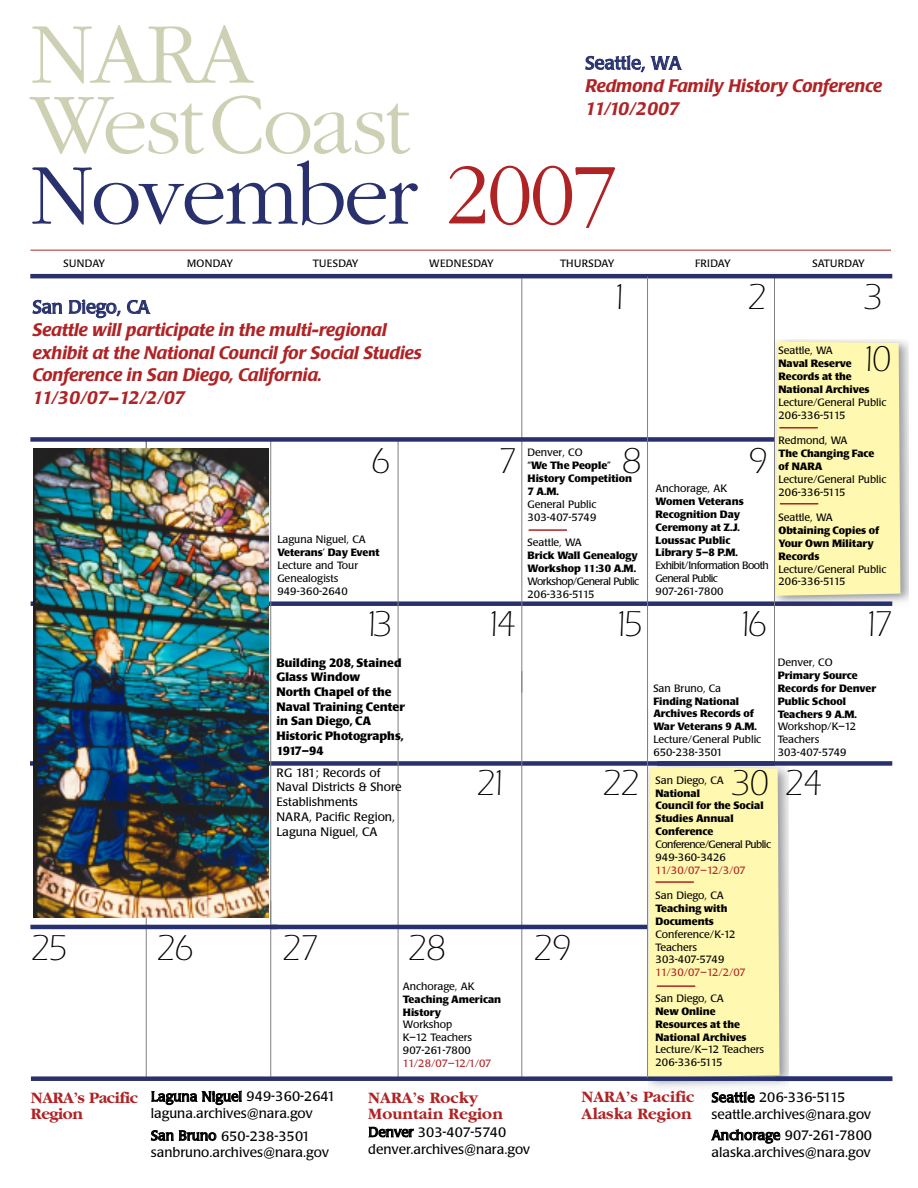
<style>
.page{position:relative;width:918px;height:1188px;background:#fff}
.page>*{position:absolute;margin:0;border:0;box-sizing:border-box;transform-origin:0 0}
.t1{font:300 90px/70.5px "Garamond";letter-spacing:-.025em;color:#ced0b4}
.t2{font:300 33px "Eras";color:#000}
.t3{font:italic 500 18px/22.5px "Poppl Laudatio";color:#af2325}
.t4{font:18px "Poppl Laudatio";color:#28316e}
.t5{font:700 16.5px/16.5px "Garamond";color:#af2325}
.t6{font:700 16.5px/16.5px "Garamond";letter-spacing:-.03em;color:#af2325}
.t7{font:13.5px/16.5px "Poppl Laudatio";color:#000}
.t8{font:700 12px/14.7px "Poppl Laudatio";color:#000}
.t9{font:12px/14.7px "Poppl Laudatio";color:#000}
.t10{font:10.5px/12.9px "Poppl Laudatio";color:#000}
.t11{font:700 10.5px/12.8px "Poppl Laudatio";color:#000}
.t12{font:10.5px/12.9px "Poppl Laudatio";letter-spacing:-.05em;color:#000}
.t13{font:10.5px "Poppl Laudatio";letter-spacing:-.02em;color:#af2325}
.t14{font:10.5px "Poppl Laudatio";letter-spacing:.03em;color:#000}
.t15{font:10.5px "Poppl Laudatio";letter-spacing:.04em;color:#000}
.t16{font:10.5px "Poppl Laudatio";letter-spacing:.02em;color:#000}
.s1{color:#28316e}
.s2{color:#af2325}
</style>
<div class="page">
<img style="left:776px;top:339px;width:133px;height:267px">
<div style="left:776px;top:342px;width:124px;height:254px;background:#fff8b0"></div>
<img style="left:648px;top:766px;width:140px;height:322px">
<div style="left:648px;top:767px;width:131px;height:309px;background:#fff8b0"></div>
<div style="left:30px;top:761px;width:745px;height:5px;background:#28316e"></div>
<div style="left:31px;top:601px;width:861px;height:5px;background:#28316e"></div>
<hr style="left:774px;top:275px;width:1px;height:488px;background:#808080">
<hr style="left:270px;top:439px;width:1px;height:485px;background:#808080">
<hr style="left:146px;top:439px;width:1px;height:639px;background:#808080">
<hr style="left:521px;top:278px;width:1px;height:415px;background:#808080">
<hr style="left:521px;top:671px;width:1px;height:406px;background:#808080">
<hr style="left:398px;top:439px;width:1px;height:639px;background:#808080">
<hr style="left:30px;top:250px;width:861px;height:1px;background:#af2325">
<hr style="left:270px;top:901px;width:1px;height:177px;background:#808080">
<div style="left:30px;top:437px;width:744px;height:5px;background:#28316e"></div>
<hr style="left:30px;top:925px;width:248px;height:4px;background:#28316e">
<div style="left:31px;top:1076px;width:861px;height:5px;background:#28316e"></div>
<hr style="left:30px;top:274px;width:862px;height:4px;background:#28316e">
<hr style="left:647px;top:277px;width:1px;height:479px;background:#808080">
<hr style="left:271px;top:925px;width:377px;height:4px;background:#28316e">
<hr style="left:647px;top:709px;width:1px;height:369px;background:#808080">
<div style="left:657px;top:761px;width:235px;height:5px;background:#28316e"></div>
<hr style="left:779px;top:427px;width:39px;height:2px;background:#af2325">
<hr style="left:780px;top:503px;width:38px;height:2px;background:#af2325">
<hr style="left:529px;top:529px;width:38px;height:2px;background:#af2325">
<hr style="left:655px;top:881px;width:39px;height:2px;background:#af2325">
<img style="left:33px;top:448px;width:236px;height:470px">
<hr style="left:657px;top:985px;width:38px;height:2px;background:#af2325">
<h1 class="t1" style="left:30px;top:16px;width:589px">NARA<br>WestCoast<br><span class="s1">November</span> <span class="s2">2007</span></h1>
<h3 class="t4" style="left:585px;top:56px;width:97px">Seattle, WA</h3>
<h3 class="t3" style="left:585px;top:76px;width:298px">Redmond Family History Conference<br>11/10/2007</h3>
<p class="t10" style="left:64px;top:258px;width:43px">SUNDAY</p>
<p class="t10" style="left:187px;top:258px;width:47px">MONDAY</p>
<p class="t16" style="left:313px;top:260px;width:47px">TUESDAY</p>
<p class="t14" style="left:429px;top:260px;width:66px">WEDNESDAY</p>
<p class="t15" style="left:560px;top:260px;width:56px">THURSDAY</p>
<p class="t10" style="left:695px;top:258px;width:37px">FRIDAY</p>
<p class="t10" style="left:813px;top:258px;width:54px">SATURDAY</p>
<h2 class="t2" style="left:615px;top:278px;width:8px">1</h2>
<h2 class="t2" style="left:748px;top:278px;width:19px">2</h2>
<h2 class="t2" style="left:863px;top:278px;width:20px">3</h2>
<h3 class="t4" style="left:33px;top:300px;width:118px">San Diego, CA</h3>
<h3 class="t3" style="left:32px;top:320px;width:391px">Seattle will participate in the multi-regional exhibit at the National Council for Social Studies Conference in San Diego, California.<br>11/30/07–12/2/07</h3>
<h2 class="t2" style="left:865px;top:341px;width:28px">10</h2>
<p class="t10" style="left:779px;top:345px;width:56px">Seattle, WA</p>
<p class="t11" style="left:779px;top:358px;width:93px">Naval Reserve<br>Records at the<br>National Archives</p>
<p class="t10" style="left:779px;top:397px;width:109px">Lecture/General Public<br>206-336-5115</p>
<p class="t10" style="left:779px;top:435px;width:70px">Redmond, WA</p>
<p class="t11" style="left:779px;top:448px;width:97px">The Changing Face of NARA</p>
<p class="t10" style="left:779px;top:474px;width:109px">Lecture/General Public<br>206-336-5115</p>
<p class="t10" style="left:779px;top:512px;width:56px">Seattle, WA</p>
<p class="t11" style="left:779px;top:525px;width:102px">Obtaining Copies of<br>Your Own Military<br>Records</p>
<p class="t10" style="left:779px;top:564px;width:109px">Lecture/General Public<br>206-336-5115</p>
<h2 class="t2" style="left:371px;top:442px;width:20px">6</h2>
<h2 class="t2" style="left:498px;top:442px;width:19px">7</h2>
<h2 class="t2" style="left:621px;top:442px;width:21px">8</h2>
<h2 class="t2" style="left:748px;top:442px;width:21px">9</h2>
<p class="t10" style="left:528px;top:447px;width:56px">Denver, CO</p>
<p class="t11" style="left:528px;top:460px;width:106px">“We The People”<br>History Competition<br>7 A.M.</p>
<p class="t10" style="left:528px;top:499px;width:70px">General Public<br>303-407-5749</p>
<p class="t10" style="left:528px;top:537px;width:56px">Seattle, WA</p>
<p class="t11" style="left:528px;top:550px;width:112px">Brick Wall Genealogy<br>Workshop 11:30 A.M.</p>
<p class="t12" style="left:528px;top:576px;width:113px">Workshop/General Public<br>206-336-5115</p>
<p class="t10" style="left:656px;top:483px;width:73px">Anchorage, AK</p>
<p class="t11" style="left:656px;top:496px;width:90px">Women Veterans<br>Recognition Day<br>Ceremony at Z.J.<br>Loussac Public<br>Library 5–8 P.M.</p>
<p class="t12" style="left:656px;top:560px;width:115px">Exhibit/Information Booth<br>General Public<br>907-261-7800</p>
<p class="t10" style="left:277px;top:534px;width:90px">Laguna Niguel, CA</p>
<p class="t11" style="left:277px;top:547px;width:104px">Veterans’ Day Event</p>
<p class="t10" style="left:277px;top:560px;width:82px">Lecture and Tour<br>Genealogists<br>949-360-2640</p>
<h2 class="t2" style="left:368px;top:606px;width:25px">13</h2>
<h2 class="t2" style="left:490px;top:606px;width:28px">14</h2>
<h2 class="t2" style="left:617px;top:606px;width:26px">15</h2>
<h2 class="t2" style="left:741px;top:606px;width:27px">16</h2>
<h2 class="t2" style="left:867px;top:606px;width:26px">17</h2>
<p class="t8" style="left:277px;top:657px;width:130px">Building 208, Stained<br>Glass Window<br>North Chapel of the<br>Naval Training Center in San Diego, CA<br>Historic Photographs,<br>1917–94</p>
<p class="t9" style="left:277px;top:766px;width:127px">RG 181; Records of<br>Naval Districts &amp; Shore<br>Establishments<br>NARA, Pacific Region,<br>Laguna Niguel, CA</p>
<p class="t10" style="left:656px;top:775px;width:70px">San Diego, CA</p>
<p class="t10" style="left:778px;top:657px;width:56px">Denver, CO</p>
<p class="t11" style="left:778px;top:670px;width:100px">Primary Source<br>Records for Denver<br>Public School<br>Teachers 9 A.M.</p>
<p class="t10" style="left:778px;top:721px;width:80px">Workshop/K–12<br>Teachers<br>303-407-5749</p>
<p class="t10" style="left:653px;top:683px;width:69px">San Bruno, Ca</p>
<p class="t11" style="left:653px;top:696px;width:105px">Finding National<br>Archives Records of<br>War Veterans 9 A.M.</p>
<p class="t10" style="left:653px;top:734px;width:109px">Lecture/General Public<br>650-238-3501</p>
<h2 class="t2" style="left:477px;top:764px;width:26px">21</h2>
<h2 class="t2" style="left:602px;top:764px;width:37px">22</h2>
<h2 class="t2" style="left:785px;top:764px;width:39px">24</h2>
<h2 class="t2" style="left:731px;top:765px;width:39px">30</h2>
<p class="t11" style="left:656px;top:788px;width:110px">National<br>Council for the Social<br>Studies Annual<br>Conference</p>
<p class="t12" style="left:656px;top:839px;width:117px">Conference/General Public<br>949-360-3426</p>
<p class="t13" style="left:656px;top:866px;width:92px">11/30/07–12/3/07</p>
<p class="t10" style="left:656px;top:890px;width:70px">San Diego, CA</p>
<p class="t11" style="left:656px;top:903px;width:74px">Teaching with<br>Documents</p>
<p class="t10" style="left:656px;top:929px;width:82px">Conference/K-12<br>Teachers<br>303-407-5749</p>
<p class="t13" style="left:656px;top:969px;width:92px">11/30/07–12/2/07</p>
<p class="t10" style="left:656px;top:993px;width:70px">San Diego, CA</p>
<p class="t11" style="left:656px;top:1006px;width:93px">New Online<br>Resources at the<br>National Archives</p>
<p class="t10" style="left:656px;top:1044px;width:110px">Lecture/K–12 Teachers<br>206-336-5115</p>
<h2 class="t2" style="left:31px;top:929px;width:37px">25</h2>
<h2 class="t2" style="left:156px;top:929px;width:38px">26</h2>
<h2 class="t2" style="left:282px;top:929px;width:37px">27</h2>
<h2 class="t2" style="left:408px;top:929px;width:39px">28</h2>
<h2 class="t2" style="left:534px;top:929px;width:39px">29</h2>
<p class="t10" style="left:403px;top:981px;width:73px">Anchorage, AK</p>
<p class="t11" style="left:403px;top:994px;width:100px">Teaching American<br>History</p>
<p class="t10" style="left:403px;top:1019px;width:71px">Workshop<br>K–12 Teachers<br>907-261-7800</p>
<p class="t13" style="left:403px;top:1059px;width:90px">11/28/07–12/1/07</p>
<h3 class="t5" style="left:368px;top:1089px;width:136px">NARA’s Rocky<br>Mountain Region</h3>
<p class="t7" style="left:368px;top:1125px;width:163px">Denver 303-407-5740 denver.archives@nara.gov</p>
<h3 class="t6" style="left:31px;top:1089px;width:108px">NARA’s Pacific<br>Region</h3>
<h3 class="t5" style="left:581px;top:1088px;width:114px">NARA’s Pacific<br>Alaska Region</h3>
<p class="t7" style="left:151px;top:1090px;width:186px">Laguna Niguel 949-360-2641 laguna.archives@nara.gov</p>
<p class="t7" style="left:151px;top:1129px;width:180px">San Bruno 650-238-3501 sanbruno.archives@nara.gov</p>
<p class="t7" style="left:712px;top:1091px;width:161px">Seattle 206-336-5115 seattle.archives@nara.gov</p>
<p class="t7" style="left:712px;top:1128px;width:162px">Anchorage 907-261-7800 alaska.archives@nara.gov</p>
</div>
